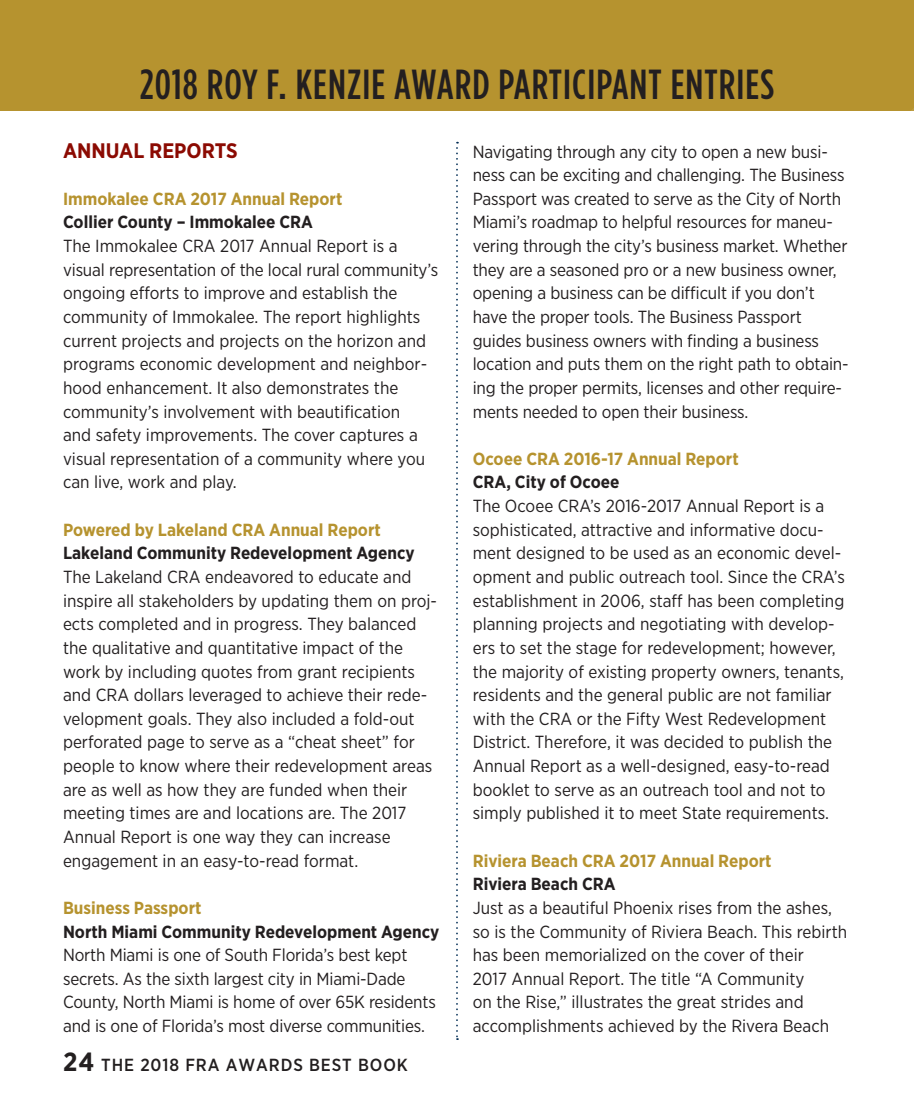
<style>
.page{position:relative;width:914px;height:1103px;background:#fff}
.page>*{position:absolute;margin:0;border:0;box-sizing:border-box;transform-origin:0 0}
.t1{font:500 42px "Gotham Condensed";letter-spacing:.025em;color:#231f20}
.t2{font:700 21px "Gotham Narrow";color:#8b0a02}
.t3{font:17.5px/23.6px "Gotham Narrow";color:#231f20}
.t4{font:700 17.5px "Gotham Narrow";color:#b6932f}
.t5{font:700 17.5px "Gotham Narrow";color:#231f20}
.t6{font:500 17.5px "Gotham Narrow";letter-spacing:.05em;color:#231f20}
.s1{font-weight:700;font-size:26.25px}
</style>
<div class="page">
<svg style="left:456px;top:142px;width:2px;height:898px"></svg>
<div style="left:0;top:0;width:914px;height:111px;background:#b6932f"></div>
<h1 class="t1" style="left:140px;top:60px;width:635px">2018 ROY F. KENZIE AWARD PARTICIPANT ENTRIES</h1>
<p class="t2" style="left:63px;top:137px;width:176px">ANNUAL REPORTS</p>
<p class="t4" style="left:63px;top:187px;width:281px">Immokalee CRA 2017 Annual Report</p>
<p class="t5" style="left:63px;top:211px;width:251px">Collier County – Immokalee CRA</p>
<p class="t3" style="left:63px;top:234px;width:377px">The Immokalee CRA 2017 Annual Report is a visual representation of the local rural community’s ongoing efforts to improve and establish the community of Immokalee. The report highlights current projects and projects on the horizon and programs economic development and neighbor&shy;hood enhancement. It also demonstrates the community’s involvement with beautification<br>and safety improvements. The cover captures a visual representation of a community where you can live, work and play.</p>
<p class="t4" style="left:63px;top:518px;width:319px">Powered by Lakeland CRA Annual Report</p>
<p class="t5" style="left:63px;top:542px;width:353px">Lakeland Community Redevelopment Agency</p>
<p class="t3" style="left:63px;top:564px;width:375px">The Lakeland CRA endeavored to educate and inspire all stakeholders by updating them on proj&shy;ects completed and in progress. They balanced the qualitative and quantitative impact of the work by including quotes from grant recipients and CRA dollars leveraged to achieve their rede&shy;velopment goals. They also included a fold-out perforated page to serve as a “cheat sheet” for people to know where their redevelopment areas are as well as how they are funded when their meeting times are and locations are. The 2017<br>Annual Report is one way they can increase engagement in an easy-to-read format.</p>
<p class="t4" style="left:63px;top:896px;width:140px">Business Passport</p>
<p class="t5" style="left:63px;top:920px;width:378px">North Miami Community Redevelopment Agency</p>
<p class="t3" style="left:63px;top:942px;width:374px">North Miami is one of South Florida’s best kept secrets. As the sixth largest city in Miami-Dade County, North Miami is home of over 65K residents and is one of Florida’s most diverse communities.</p>
<p class="t6" style="left:63px;top:1054px;width:346px"><span class="s1">24</span> THE 2018 FRA AWARDS BEST BOOK</p>
<p class="t3" style="left:472px;top:139px;width:377px">Navigating through any city to open a new busi&shy;ness can be exciting and challenging. The Business Passport was created to serve as the City of North Miami’s roadmap to helpful resources for maneu&shy;vering through the city’s business market. Whether they are a seasoned pro or a new business owner, opening a business can be difficult if you don’t have the proper tools. The Business Passport guides business owners with finding a business location and puts them on the right path to obtain&shy;ing the proper permits, licenses and other require&shy;ments needed to open their business.</p>
<p class="t4" style="left:472px;top:447px;width:267px">Ocoee CRA 2016-17 Annual Report</p>
<p class="t5" style="left:472px;top:471px;width:148px">CRA, City of Ocoee</p>
<p class="t3" style="left:472px;top:494px;width:373px">The Ocoee CRA’s 2016-2017 Annual Report is a sophisticated, attractive and informative docu&shy;ment designed to be used as an economic devel&shy;opment and public outreach tool. Since the CRA’s establishment in 2006, staff has been completing planning projects and negotiating with develop&shy;ers to set the stage for redevelopment; however, the majority of existing property owners, tenants, residents and the general public are not familiar with the CRA or the Fifty West Redevelopment District. Therefore, it was decided to publish the Annual Report as a well-designed, easy-to-read booklet to serve as an outreach tool and not to simply published it to meet State requirements.</p>
<p class="t4" style="left:472px;top:849px;width:300px">Riviera Beach CRA 2017 Annual Report</p>
<p class="t5" style="left:472px;top:872px;width:144px">Riviera Beach CRA</p>
<p class="t3" style="left:472px;top:895px;width:376px">Just as a beautiful Phoenix rises from the ashes, so is the Community of Riviera Beach. This rebirth has been memorialized on the cover of their<br>2017 Annual Report. The title “A Community<br>on the Rise,” illustrates the great strides and accomplishments achieved by the Rivera Beach</p>
</div>
